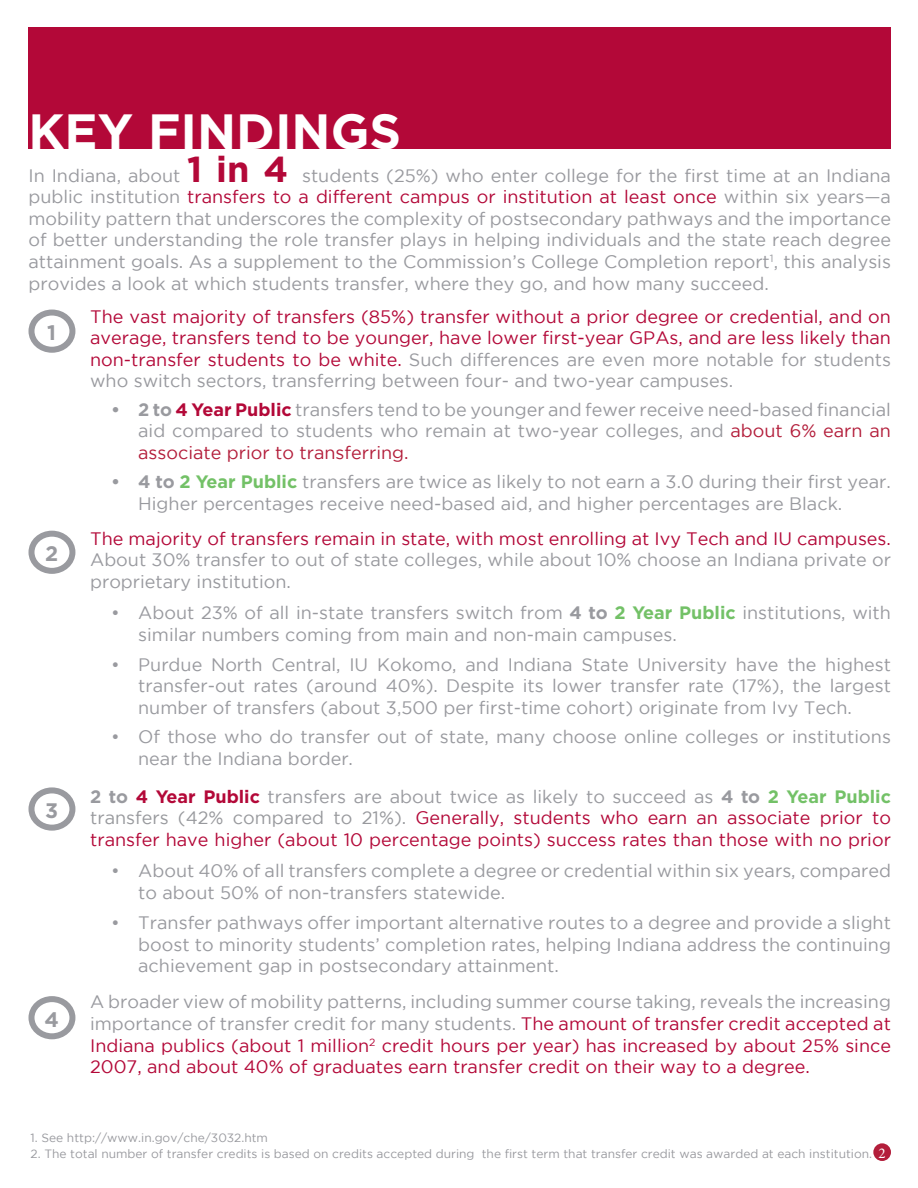
<style>
.page{position:relative;width:918px;height:1188px;background:#fff}
.page>*{position:absolute;margin:0;border:0;box-sizing:border-box;transform-origin:0 0}
.t1{font:700 49.5px "Gotham HTF";color:#fff}
.t2{font:700 21px "Gotham HTF";color:#999a9f}
.t3{font:18px/21.6px "Gotham";color:#999a9f;text-align:justify}
.t4{font:18px/21.6px "Gotham";color:#b30838;text-align:justify}
.t5{font:15px "Minion Pro";color:#fff}
.t6{font:12px "Gotham";color:#999a9f}
.s1{font-family:"Gotham HTF";font-weight:700;font-size:36px;color:#b30838}
.s2{color:#b30838}
.s3{color:#999a9f}
.s4{font-family:"Gotham HTF";font-weight:700}
.s5{font-family:"Gotham HTF";font-weight:700;color:#b30838}
.s6{color:#b31e3b}
.s7{font-family:"Gotham HTF";font-weight:700;color:#73c167}
.s8{font-family:"Gotham HTF";font-weight:700;color:#999a9f}
.s9{color:#98999d}
</style>
<div class="page">
<div style="left:28px;top:27px;width:863px;height:121px;background:#b30838"></div>
<div style="left:28px;top:310px;width:47px;height:43px;border:6px solid #999a9f;border-radius:50%"></div>
<div style="left:28px;top:531px;width:47px;height:43px;border:6px solid #999a9f;border-radius:50%"></div>
<svg style="left:31px;top:790px;width:41px;height:38px"></svg>
<div style="left:28px;top:787px;width:47px;height:44px;border:6px solid #999a9f;border-radius:50%"></div>
<div style="left:28px;top:996px;width:47px;height:43px;border:6px solid #999a9f;border-radius:50%"></div>
<div style="left:873px;top:1143px;width:18px;height:18px;background:#b31e3b;border-radius:50%"></div>
<p class="t1" style="left:28px;top:102px;width:374px">KEY FINDINGS</p>
<p class="t3" style="left:28px;top:164px;width:864px">In Indiana, about <span class="s1">1 in 4</span> students (25%) who enter college for the first time at an Indiana public institution <span class="s2">transfers to a different campus or institution at least once</span> within six years—a mobility pattern that underscores the complexity of postsecondary pathways and the importance of better understanding the role transfer plays in helping individuals and the state reach degree attainment goals. As a supplement to the Commission’s College Completion report<sup>1</sup>, this analysis provides a look at which students transfer, where they go, and how many succeed.</p>
<p class="t2" style="left:47px;top:320px;width:10px">1</p>
<p class="t4" style="left:90px;top:305px;width:802px">The vast majority of transfers (85%) transfer without a prior degree or credential, and on average, transfers tend to be younger, have lower first-year GPAs, and are less likely than non-transfer students to be white. <span class="s3">Such differences are even more notable for students who switch sectors, transferring between four- and two-year campuses.</span></p>
<p class="t3" style="left:138px;top:398px;width:754px;text-indent:-27px"><span class="s4">• 2 to</span> <span class="s5">4 Year Public</span> transfers tend to be younger and fewer receive need-based financial aid compared to students who remain at two-year colleges, and <span class="s6">about 6% earn an associate prior to transferring.</span></p>
<p class="t2" style="left:45px;top:542px;width:15px">2</p>
<p class="t2" style="left:45px;top:798px;width:15px">3</p>
<p class="t2" style="left:45px;top:1007px;width:16px">4</p>
<p class="t3" style="left:138px;top:471px;width:754px;text-indent:-27px"><span class="s4">• 4 to</span> <span class="s7">2 Year Public</span> transfers are twice as likely to not earn a 3.0 during their first year.<br>Higher percentages receive need-based aid, and higher percentages are Black.</p>
<p class="t3" style="left:90px;top:527px;width:802px"><span class="s2">The majority of transfers remain in state, with most enrolling at Ivy Tech and IU campuses.<br></span>About 30% transfer to out of state colleges, while about 10% choose an Indiana private or proprietary institution.</p>
<p class="t3" style="left:138px;top:602px;width:754px;text-indent:-27px">• About 23% of all in-state transfers switch from <span class="s4">4 to</span> <span class="s7">2 Year Public</span> institutions, with similar numbers coming from main and non-main campuses.</p>
<p class="t3" style="left:138px;top:653px;width:754px;text-indent:-27px">• Purdue North Central, IU Kokomo, and Indiana State University have the highest transfer-out rates (around 40%). Despite its lower transfer rate (17%), the largest number of transfers (about 3,500 per first-time cohort) originate from Ivy Tech.</p>
<p class="t3" style="left:138px;top:726px;width:754px;text-indent:-27px">• Of those who do transfer out of state, many choose online colleges or institutions near the Indiana border.</p>
<p class="t4" style="left:90px;top:785px;width:802px"><span class="s8">2 to</span> <span class="s4">4 Year Public</span> <span class="s3">transfers are about twice as likely to succeed as</span> <span class="s8">4 to</span> <span class="s7">2 Year Public </span><span class="s9">transfers (42% compared to 21%).</span> Generally, students who earn an associate prior to transfer have higher (about 10 percentage points) success rates than those with no prior</p>
<p class="t3" style="left:138px;top:860px;width:754px;text-indent:-27px">• About 40% of all transfers complete a degree or credential within six years, compared to about 50% of non-transfers statewide.</p>
<p class="t3" style="left:138px;top:912px;width:754px;text-indent:-27px">• Transfer pathways offer important alternative routes to a degree and provide a slight boost to minority students’ completion rates, helping Indiana address the continuing achievement gap in postsecondary attainment.</p>
<p class="t4" style="left:90px;top:991px;width:802px"><span class="s3">A broader view of mobility patterns, including summer course taking, reveals the increasing importance of transfer credit for many students.</span> The amount of transfer credit accepted at Indiana publics (about 1 million<sup>2</sup> credit hours per year) has increased by about 25% since 2007, and about 40% of graduates earn transfer credit on their way to a degree.</p>
<p class="t6" style="left:31px;top:1131px;width:239px">1. See http://www.in.gov/che/3032.htm</p>
<p class="t6" style="left:31px;top:1147px;width:843px">2. The total number of transfer credits is based on credits accepted during the first term that transfer credit was awarded at each institution.</p>
<p class="t5" style="left:879px;top:1143px;width:9px">2</p>
</div>
